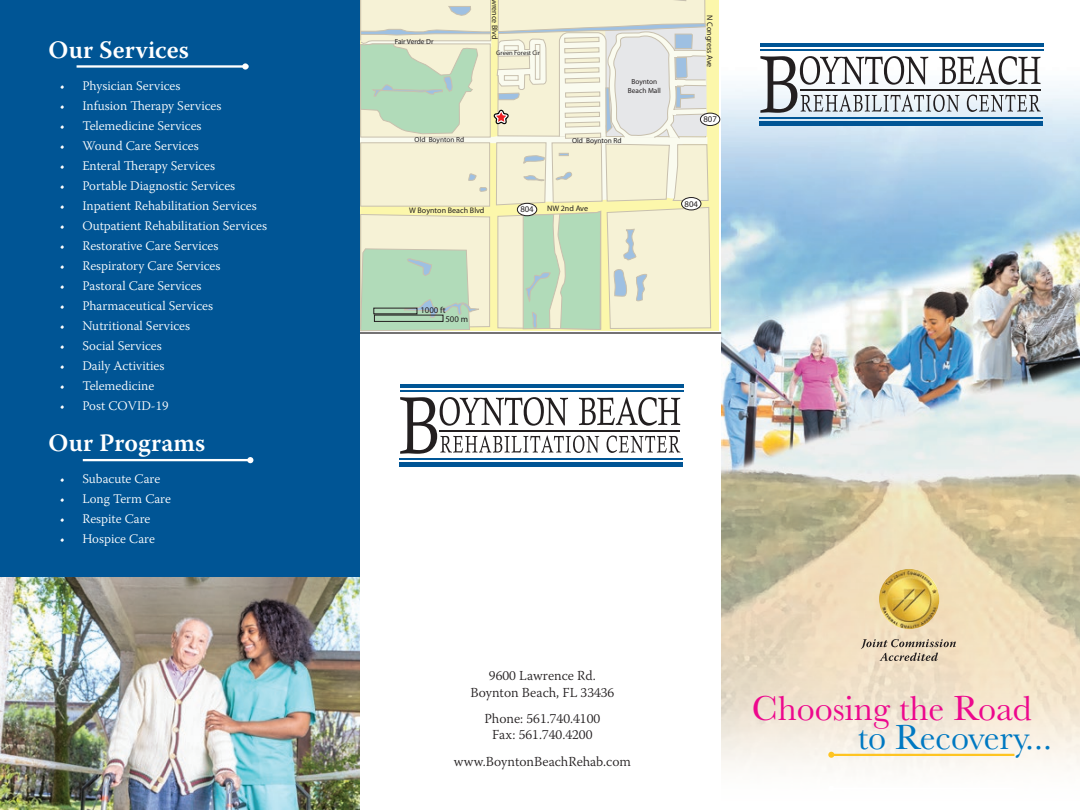
<style>
.page{position:relative;width:1080px;height:810px;background:#fff}
.page>*{position:absolute;margin:0;border:0;box-sizing:border-box;transform-origin:0 0}
.t1{font:36px "Baskerville";color:#ed088d}
.t2{font:36px "Baskerville";color:#0079c2}
.t3{font:600 25px "Warnock Pro";letter-spacing:.005em;color:#fff}
.t4{font:300 13.75px/16.5px "Warnock Pro";color:#231f20;text-align:center}
.t5{font:300 13.12px "Warnock Pro";color:#fff}
.t6{font:8.75px/9px "Myriad";color:#231f20}
.t7{font:8px "Myriad";color:#231f20}
.t8{font:7.25px/8.8px "Myriad";color:#231f20;text-align:center}
.t9{font:6.5px "Myriad";color:#231f20}
</style>
<div class="page">
<img style="left:721px;top:43px;width:359px;height:728px">
<hr style="left:830px;top:754px;width:184px;height:2px;background:#fec422">
<svg style="left:828px;top:752px;width:6px;height:6px"></svg>
<div style="left:361px;top:0;width:358px;height:331px;background:#fcf7ab"></div>
<svg style="left:360px;top:0;width:351px;height:331px;background:#e2e8cd"></svg>
<div style="left:682px;top:198px;width:19px;height:12px;background:#fff;border-radius:50%"></div>
<div style="left:681px;top:197px;width:20px;height:13px;border:1px solid #231f20;border-radius:50%"></div>
<div style="left:517px;top:203px;width:20px;height:13px;background:#fff;border-radius:50%"></div>
<div style="left:517px;top:203px;width:20px;height:13px;border:1px solid #231f20;border-radius:50%"></div>
<div style="left:700px;top:113px;width:20px;height:13px;background:#fff;border-radius:50%"></div>
<div style="left:700px;top:113px;width:20px;height:13px;border:1px solid #231f20;border-radius:50%"></div>
<hr style="left:400px;top:385px;width:283px;height:3px;background:#005595">
<hr style="left:400px;top:385px;width:284px;height:1px;background:#005595">
<hr style="left:399px;top:462px;width:284px;height:4px;background:#005595">
<hr style="left:399px;top:458px;width:284px;height:2px;background:#005595">
<svg style="left:400px;top:397px;width:280px;height:57px"></svg>
<hr style="left:400px;top:390px;width:284px;height:2px;background:#005595">
<hr style="left:760px;top:44px;width:284px;height:3px;background:#005595">
<hr style="left:760px;top:121px;width:283px;height:4px;background:#005595">
<hr style="left:760px;top:117px;width:283px;height:2px;background:#005595">
<svg style="left:760px;top:56px;width:281px;height:57px"></svg>
<hr style="left:760px;top:49px;width:284px;height:2px;background:#005595">
<img style="left:879px;top:569px;width:60px;height:60px;border-radius:30px">
<svg style="left:861px;top:639px;width:95px;height:22px;background:#cabaa3"></svg>
<div style="left:0;top:0;width:360px;height:810px;background:#005595"></div>
<img style="left:0;top:578px;width:360px;height:232px">
<hr style="left:77px;top:65px;width:171px;height:3px;background:#fff">
<div style="left:242px;top:63px;width:6px;height:7px;background:#fff;border-radius:50%"></div>
<hr style="left:83px;top:459px;width:168px;height:2px;background:#fff">
<svg style="left:247px;top:457px;width:6px;height:6px"></svg>
<hr style="left:360px;top:332px;width:361px;height:2px;background:#231f20">
<h2 class="t3" style="left:49px;top:35px;width:142px">Our Services</h2>
<p class="t5" style="left:60px;top:78px;width:122px">• Physician Services</p>
<p class="t5" style="left:60px;top:98px;width:163px">• Infusion Therapy Services</p>
<p class="t5" style="left:60px;top:118px;width:143px">• Telemedicine Services</p>
<p class="t5" style="left:60px;top:138px;width:140px">• Wound Care Services</p>
<p class="t5" style="left:60px;top:158px;width:157px">• Enteral Therapy Services</p>
<p class="t5" style="left:60px;top:178px;width:177px">• Portable Diagnostic Services</p>
<p class="t5" style="left:60px;top:198px;width:198px">• Inpatient Rehabilitation Services</p>
<p class="t5" style="left:60px;top:218px;width:209px">• Outpatient Rehabilitation Services</p>
<p class="t5" style="left:60px;top:238px;width:160px">• Restorative Care Services</p>
<p class="t5" style="left:60px;top:258px;width:162px">• Respiratory Care Services</p>
<p class="t5" style="left:60px;top:278px;width:143px">• Pastoral Care Services</p>
<p class="t5" style="left:60px;top:298px;width:155px">• Pharmaceutical Services</p>
<p class="t5" style="left:60px;top:318px;width:132px">• Nutritional Services</p>
<p class="t5" style="left:60px;top:338px;width:103px">• Social Services</p>
<p class="t5" style="left:60px;top:358px;width:106px">• Daily Activities</p>
<p class="t5" style="left:60px;top:378px;width:96px">• Telemedicine</p>
<p class="t5" style="left:60px;top:398px;width:110px">• Post COVID-19</p>
<h2 class="t3" style="left:49px;top:428px;width:158px">Our Programs</h2>
<p class="t5" style="left:60px;top:471px;width:102px">• Subacute Care</p>
<p class="t5" style="left:60px;top:491px;width:113px">• Long Term Care</p>
<p class="t5" style="left:60px;top:511px;width:92px">• Respite Care</p>
<p class="t5" style="left:60px;top:531px;width:96px">• Hospice Care</p>
<p class="t8" style="left:395px;top:37px;width:40px">Fair Verde Dr</p>
<p class="t7" style="left:499px;top:-1px;width:42px;rotate:90deg">wrence Blvd</p>
<p class="t9" style="left:496px;top:49px;width:45px">Green Forest Cir</p>
<p class="t8" style="left:628px;top:77px;width:34px">Boynton<br>Beach Mall</p>
<p class="t8" style="left:415px;top:136px;width:51px">Old Boynton Rd</p>
<p class="t8" style="left:572px;top:136px;width:51px">Old Boynton Rd</p>
<p class="t7" style="left:409px;top:206px;width:77px">W Boynton Beach Blvd</p>
<p class="t6" style="left:520px;top:205px;width:15px">804</p>
<p class="t7" style="left:547px;top:205px;width:43px">NW 2nd Ave</p>
<p class="t7" style="left:714px;top:15px;width:53px;rotate:90deg">N Congress Ave</p>
<p class="t6" style="left:703px;top:115px;width:15px">807</p>
<p class="t6" style="left:685px;top:200px;width:15px">804</p>
<p class="t6" style="left:445px;top:305px;width:24px;text-indent:-25px">1000 ft<br>500 m</p>
<p class="t4" style="left:470px;top:667px;width:146px">9600 Lawrence Rd.<br>Boynton Beach, FL 33436</p>
<p class="t4" style="left:485px;top:710px;width:117px">Phone: 561.740.4100<br>Fax: 561.740.4200</p>
<p class="t4" style="left:454px;top:753px;width:179px">www.BoyntonBeachRehab.com</p>
<h1 class="t1" style="left:752px;top:685px;width:281px">Choosing the Road</h1>
<h1 class="t2" style="left:858px;top:715px;width:196px">to Recovery...</h1>
</div>
